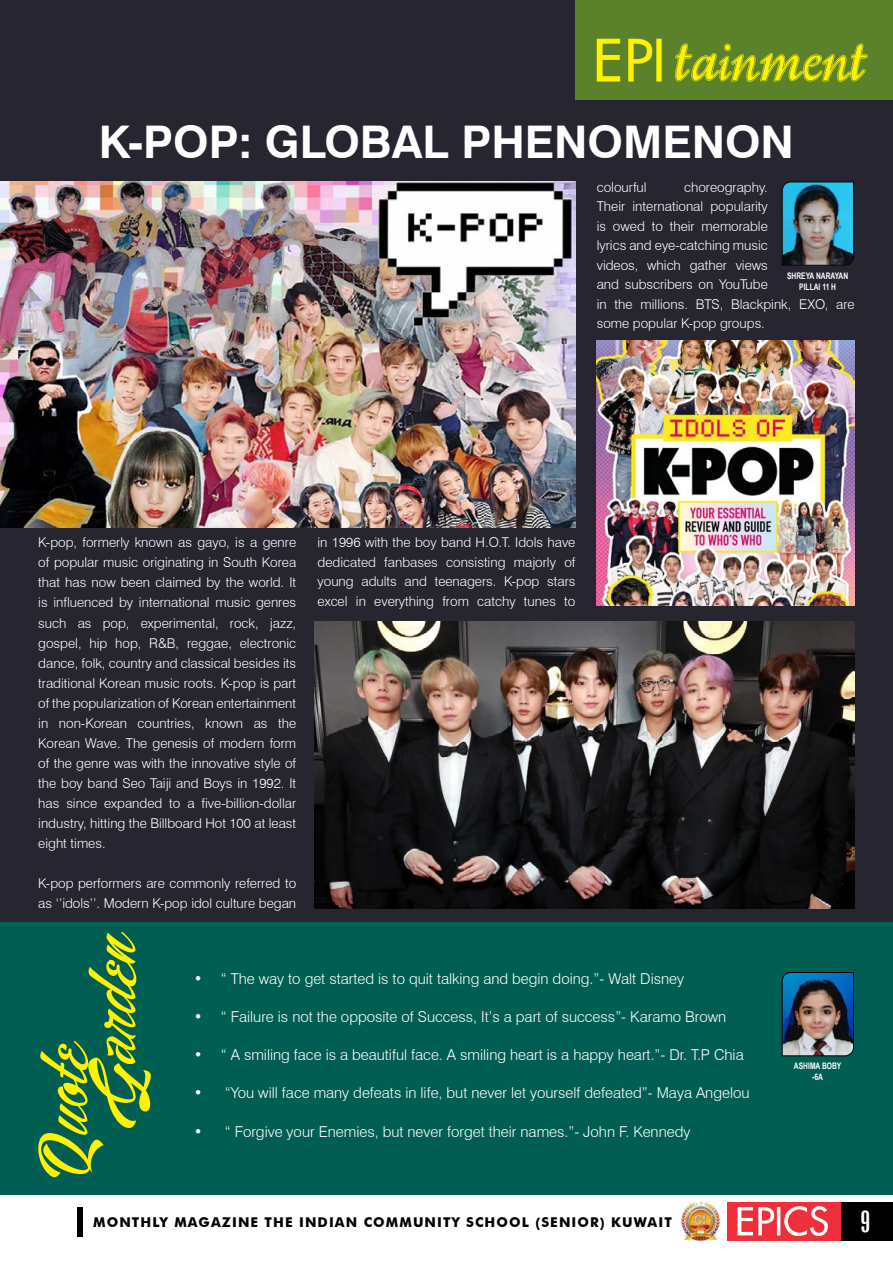
<style>
.page{position:relative;width:893px;height:1263px;background:#fff}
.page>*{position:absolute;margin:0;border:0;box-sizing:border-box;transform-origin:0 0}
.t1{font:700 45px "Swiss 721 BT";color:#fff}
.t2{font:extra-condensed 30px "Zurich BT";color:#fff}
.t3{font:300 15px "Swiss 721 BT";color:#fff}
.t4{font:300 13.5px/20.1px "Swiss 721 BT";color:#fff;text-align:justify}
.t5{font:700 13.5px "Futura BT";letter-spacing:.08em;color:#000}
.t6{font:700 9px/10.8px "Arial Narrow";color:#fff;text-align:center;scale:.91 1}
</style>
<div class="page">
<div style="left:0;top:0;width:893px;height:923px;background:#272530"></div>
<img style="left:315px;top:621px;width:540px;height:287px">
<img style="left:781px;top:181px;width:73px;height:85px">
<img style="left:0;top:182px;width:575px;height:345px">
<div style="left:0;top:923px;width:893px;height:272px;background:#005e52"></div>
<svg style="left:38px;top:932px;width:113px;height:245px"></svg>
<img style="left:781px;top:972px;width:73px;height:84px">
<div style="left:575px;top:0;width:318px;height:99px;background:#5b822b"></div>
<svg style="left:675px;top:43px;width:193px;height:39px"></svg>
<svg style="left:597px;top:39px;width:65px;height:43px"></svg>
<img style="left:597px;top:341px;width:258px;height:265px">
<div style="left:840px;top:1202px;width:53px;height:39px;background:#000"></div>
<div style="left:727px;top:1202px;width:113px;height:39px;background:#ee303c"></div>
<svg style="left:738px;top:1206px;width:90px;height:30px"></svg>
<div style="left:77px;top:1207px;width:5px;height:29px;background:#000"></div>
<img style="left:681px;top:1201px;width:40px;height:40px">
<h1 class="t1" style="left:99px;top:114px;width:696px">K-POP: GLOBAL PHENOMENON</h1>
<p class="t4" style="left:597px;top:177px;width:51px">colourful</p>
<p class="t4" style="left:597px;top:177px;width:259px;line-height:19.5px;text-align:left;text-indent:87px">choreography.<br>Their international popularity<br>is owed to their memorable<br>lyrics and eye-catching music<br>videos, which gather views<br>and subscribers on YouTube<br>in the millions. BTS, Blackpink, EXO, are some popular K-pop groups.</p>
<p class="t6" style="left:787px;top:270px;width:69px">SHREYA NARAYAN<br>PILLAI 11 H</p>
<p class="t4" style="left:38px;top:532px;width:259px">K-pop, formerly known as gayo, is a genre of popular music originating in South Korea that has now been claimed by the world. It is influenced by international music genres such as pop, experimental, rock, jazz, gospel, hip hop, R&amp;B, reggae, electronic dance, folk, country and classical besides its traditional Korean music roots. K-pop is part of the popularization of Korean entertainment in non-Korean countries, known as the Korean Wave. The genesis of modern form of the genre was with the innovative style of the boy band Seo Taiji and Boys in 1992. It has since expanded to a five-billion-dollar industry, hitting the Billboard Hot 100 at least eight times.</p>
<p class="t4" style="left:38px;top:873px;width:259px">K-pop performers are commonly referred to as ‘’idols’’. Modern K-pop idol culture began</p>
<p class="t4" style="left:317px;top:533px;width:259px;line-height:19.5px">in 1996 with the boy band H.O.T. Idols have dedicated fanbases consisting majorly of young adults and teenagers. K-pop stars excel in everything from catchy tunes to</p>
<p class="t3" style="left:194px;top:969px;width:492px">• “ The way to get started is to quit talking and begin doing.”- Walt Disney</p>
<p class="t3" style="left:194px;top:1007px;width:534px">• “ Failure is not the opposite of Success, It’s a part of success”- Karamo Brown</p>
<p class="t3" style="left:194px;top:1045px;width:551px">• “ A smiling face is a beautiful face. A smiling heart is a happy heart.”- Dr. T.P Chia</p>
<p class="t3" style="left:194px;top:1084px;width:557px">• “You will face many defeats in life, but never let yourself defeated”- Maya Angelou</p>
<p class="t3" style="left:194px;top:1122px;width:498px">• “ Forgive your Enemies, but never forget their names.”- John F. Kennedy</p>
<p class="t6" style="left:794px;top:1060px;width:54px">ASHIMA BOBY -6A</p>
<p class="t5" style="left:93px;top:1214px;width:580px">MONTHLY MAGAZINE THE INDIAN COMMUNITY SCHOOL (SENIOR) KUWAIT</p>
<h2 class="t2" style="left:860px;top:1204px;width:12px">9</h2>
</div>
